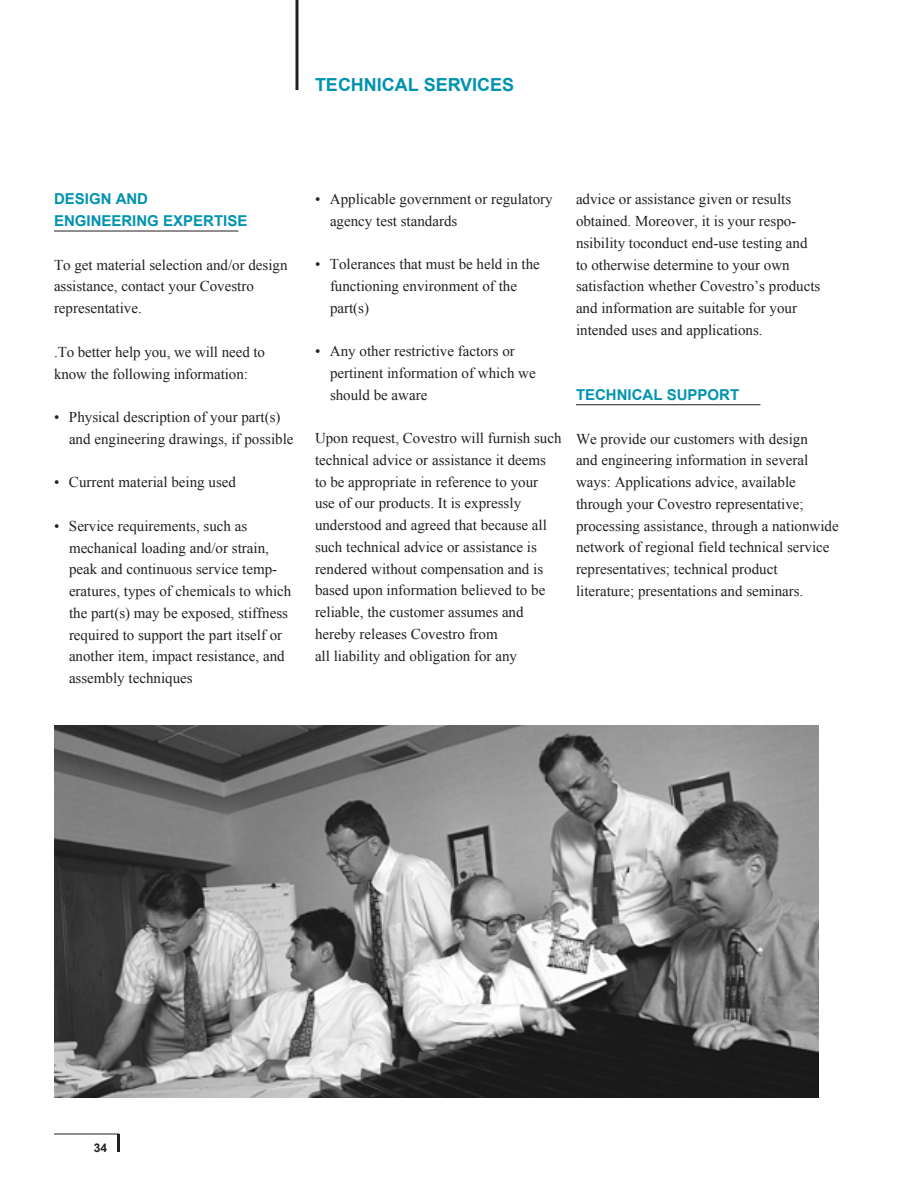
<style>
.page{position:relative;width:918px;height:1188px;background:#fff}
.page>*{position:absolute;margin:0;border:0;box-sizing:border-box;transform-origin:0 0}
.t1{font:700 18px "Arial";color:#0093b0}
.t2{font:15px/21.8px "Times New Roman";color:#231f20}
.t3{font:700 15px/21.8px "Arial";color:#0093b0}
.t4{font:700 12px "Arial";color:#231f20}
</style>
<div class="page">
<hr style="left:296px;top:0;width:2px;height:90px;background:#231f20">
<hr style="left:54px;top:231px;width:184px;height:1px;background:#231f20">
<hr style="left:576px;top:404px;width:184px;height:1px;background:#231f20">
<hr style="left:117px;top:1134px;width:3px;height:18px;background:#231f20">
<hr style="left:54px;top:1134px;width:65px;height:1px;background:#231f20">
<img style="left:54px;top:726px;width:765px;height:372px">
<p class="t1" style="left:315px;top:73px;width:201px">TECHNICAL SERVICES</p>
<p class="t3" style="left:54px;top:189px;width:195px">DESIGN AND<br>ENGINEERING EXPERTISE</p>
<p class="t2" style="left:54px;top:253px;width:235px">To get material selection and/or design assistance, contact your Covestro representative.</p>
<p class="t2" style="left:54px;top:341px;width:213px">.To better help you, we will need to know the following information:</p>
<p class="t2" style="left:69px;top:406px;width:226px;text-indent:-15px">• Physical description of your part(s) and engineering drawings, if possible</p>
<p class="t2" style="left:54px;top:471px;width:184px">• Current material being used</p>
<p class="t2" style="left:69px;top:515px;width:224px;text-indent:-15px">• Service requirements, such as mechanical loading and/or strain, peak and continuous service temp&shy;eratures, types of chemicals to which the part(s) may be exposed, stiffness required to support the part itself or another item, impact resistance, and assembly techniques</p>
<p class="t2" style="left:330px;top:188px;width:224px;text-indent:-15px">• Applicable government or regulatory agency test standards</p>
<p class="t2" style="left:330px;top:253px;width:211px;text-indent:-15px">• Tolerances that must be held in the functioning environment of the part(s)</p>
<p class="t2" style="left:330px;top:340px;width:207px;text-indent:-15px">• Any other restrictive factors or pertinent information of which we should be aware</p>
<p class="t2" style="left:315px;top:427px;width:248px">Upon request, Covestro will furnish such technical advice or assistance it deems<br>to be appropriate in reference to your use of our products. It is expressly understood and agreed that because all such technical advice or assistance is rendered without compensation and is based upon information believed to be reliable, the customer assumes and hereby releases Covestro from<br>all liability and obligation for any</p>
<p class="t2" style="left:576px;top:188px;width:246px">advice or assistance given or results obtained. Moreover, it is your respo&shy;nsibility toconduct end-use testing and to otherwise determine to your own satisfaction whether Covestro’s products and information are suitable for your intended uses and applications.</p>
<p class="t3" style="left:576px;top:384px;width:165px">TECHNICAL SUPPORT</p>
<p class="t2" style="left:576px;top:427px;width:264px">We provide our customers with design<br>and engineering information in several ways: Applications advice, available through your Covestro representative; processing assistance, through a nationwide network of regional field technical service representatives; technical product literature; presentations and seminars.</p>
<p class="t4" style="left:94px;top:1140px;width:15px">34</p>
</div>
